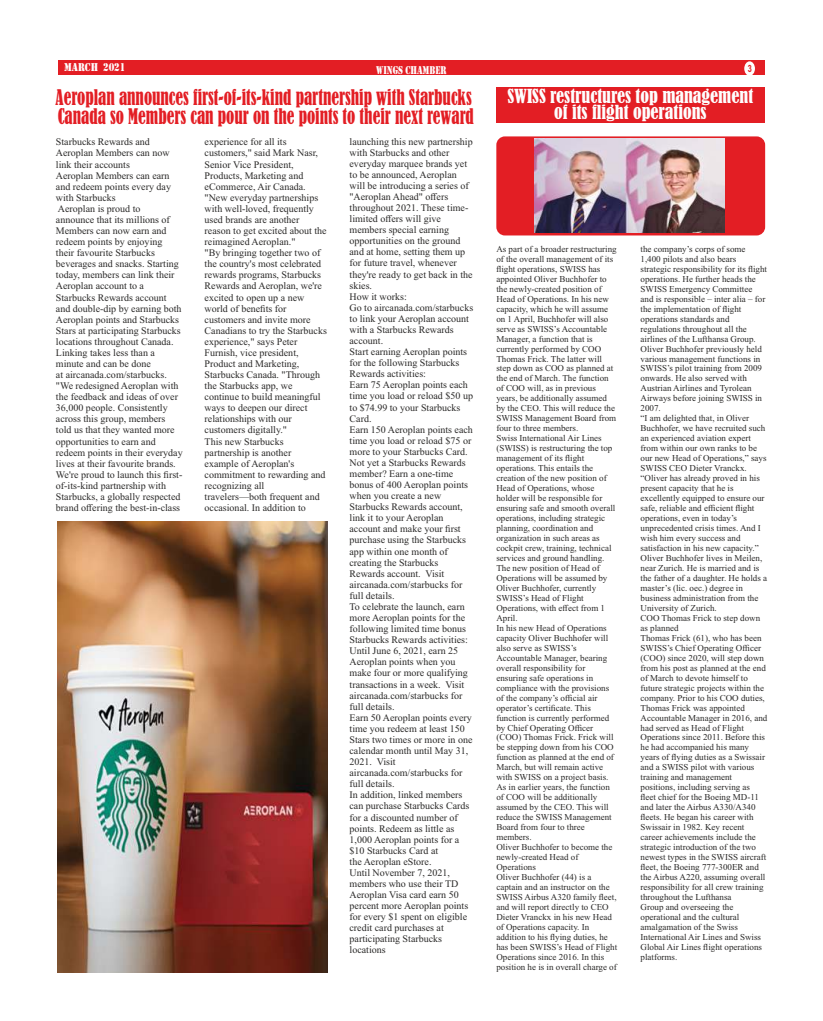
<style>
.page{position:relative;width:823px;height:1021px;background:#fff}
.page>*{position:absolute;margin:0;border:0;box-sizing:border-box;transform-origin:0 0}
.t1{font:condensed 20px/19.3px "Bernard";color:#e31e24;scale:.85 1}
.t2{font:condensed 18px/16px "Bernard";color:#fefefe;text-align:center}
.t3{font:11.8px "Stencil";color:#fefefe;scale:.83 1}
.t4{font:11.7px "Stencil";color:#fefefe;scale:.75 1}
.t5{font:10px/11.1px "Times New Roman";color:#2b2a29}
.t6{font:700 10px "Arial";color:#e31e24;scale:.74 1}
.t7{font:9px/10px "Times New Roman";color:#2b2a29}
</style>
<div class="page">
<div style="left:58px;top:60px;width:706px;height:15px;background:#e31e24"></div>
<svg style="left:743px;top:61px;width:11px;height:15px"></svg>
<img style="left:57px;top:521px;width:270px;height:451px">
<div style="left:496px;top:87px;width:268px;height:35px;background:#e31e24"></div>
<div style="left:496px;top:136px;width:268px;height:99px;background:#e31e24;border-radius:9px"></div>
<img style="left:534px;top:138px;width:190px;height:94px">
<h3 class="t3" style="left:64px;top:60px;width:75px">MARCH 2021</h3>
<p class="t4" style="left:376px;top:63px;width:96px">WINGS CHAMBER</p>
<p class="t6" style="left:747px;top:65px;width:7px">3</p>
<h1 class="t1" style="left:56px;top:88px;width:493px">Aeroplan announces first-of-its-kind partnership with Starbucks<br>Canada so Members can pour on the points to their next reward</h1>
<p class="t5" style="left:56px;top:137px;width:128px">Starbucks Rewards and<br>Aeroplan Members can now link their accounts<br>Aeroplan Members can earn and redeem points every day with Starbucks<br>Aeroplan is proud to<br>announce that its millions of<br>Members can now earn and redeem points by enjoying their favourite Starbucks beverages and snacks. Starting today, members can link their<br>Aeroplan account to a<br>Starbucks Rewards account and double-dip by earning both<br>Aeroplan points and Starbucks<br>Stars at participating Starbucks locations throughout Canada.<br>Linking takes less than a minute and can be done<br>at aircanada.com/starbucks. "We redesigned Aeroplan with the feedback and ideas of over<br>36,000 people. Consistently across this group, members told us that they wanted more opportunities to earn and redeem points in their everyday lives at their favourite brands.<br>We're proud to launch this first&shy;of-its-kind partnership with<br>Starbucks, a globally respected brand offering the best-in-class</p>
<p class="t5" style="left:204px;top:137px;width:124px">experience for all its customers," said Mark Nasr,<br>Senior Vice President,<br>Products, Marketing and eCommerce, Air Canada. "New everyday partnerships with well-loved, frequently used brands are another reason to get excited about the reimagined Aeroplan."<br>"By bringing together two of the country's most celebrated rewards programs, Starbucks<br>Rewards and Aeroplan, we're excited to open up a new world of benefits for customers and invite more<br>Canadians to try the Starbucks experience," says Peter<br>Furnish, vice president,<br>Product and Marketing,<br>Starbucks Canada. "Through the Starbucks app, we continue to build meaningful ways to deepen our direct relationships with our customers digitally."<br>This new Starbucks partnership is another example of Aeroplan's commitment to rewarding and recognizing all travelers—both frequent and occasional. In addition to</p>
<p class="t5" style="left:349px;top:137px;width:125px">launching this new partnership with Starbucks and other everyday marquee brands yet to be announced, Aeroplan will be introducing a series of "Aeroplan Ahead" offers throughout 2021. These time&shy;limited offers will give members special earning opportunities on the ground and at home, setting them up for future travel, whenever they're ready to get back in the skies.<br>How it works:<br>Go to aircanada.com/starbucks to link your Aeroplan account with a Starbucks Rewards account.<br>Start earning Aeroplan points for the following Starbucks<br>Rewards activities:<br>Earn 75 Aeroplan points each time you load or reload $50 up to $74.99 to your Starbucks<br>Card.<br>Earn 150 Aeroplan points each time you load or reload $75 or more to your Starbucks Card.<br>Not yet a Starbucks Rewards member? Earn a one-time bonus of 400 Aeroplan points when you create a new<br>Starbucks Rewards account, link it to your Aeroplan account and make your first purchase using the Starbucks app within one month of creating the Starbucks<br>Rewards account. Visit aircanada.com/starbucks for full details.<br>To celebrate the launch, earn more Aeroplan points for the following limited time bonus<br>Starbucks Rewards activities:<br>Until June 6, 2021, earn 25<br>Aeroplan points when you make four or more qualifying transactions in a week. Visit aircanada.com/starbucks for full details.<br>Earn 50 Aeroplan points every time you redeem at least 150<br>Stars two times or more in one calendar month until May 31,<br>2021. Visit aircanada.com/starbucks for full details.<br>In addition, linked members can purchase Starbucks Cards for a discounted number of points. Redeem as little as<br>1,000 Aeroplan points for a $10 Starbucks Card at<br>the Aeroplan eStore.<br>Until November 7, 2021, members who use their TD<br>Aeroplan Visa card earn 50 percent more Aeroplan points for every $1 spent on eligible credit card purchases at participating Starbucks locations</p>
<h2 class="t2" style="left:507px;top:89px;width:247px">SWISS restructures top management of its flight operations</h2>
<p class="t7" style="left:496px;top:245px;width:122px">As part of a broader restructuring of the overall management of its flight operations, SWISS has appointed Oliver Buchhofer to the newly-created position of<br>Head of Operations. In his new capacity, which he will assume on 1 April, Buchhofer will also serve as SWISS’s Accountable<br>Manager, a function that is currently performed by COO<br>Thomas Frick. The latter will step down as COO as planned at the end of March. The function of COO will, as in previous years, be additionally assumed by the CEO. This will reduce the<br>SWISS Management Board from four to three members.<br>Swiss International Air Lines (SWISS) is restructuring the top management of its flight operations. This entails the creation of the new position of<br>Head of Operations, whose holder will be responsible for ensuring safe and smooth overall operations, including strategic planning, coordination and organization in such areas as cockpit crew, training, technical services and ground handling.<br>The new position of Head of<br>Operations will be assumed by<br>Oliver Buchhofer, currently<br>SWISS’s Head of Flight<br>Operations, with effect from 1<br>April.<br>In his new Head of Operations capacity Oliver Buchhofer will also serve as SWISS’s<br>Accountable Manager, bearing overall responsibility for ensuring safe operations in compliance with the provisions of the company’s official air operator’s certificate. This function is currently performed by Chief Operating Officer (COO) Thomas Frick. Frick will be stepping down from his COO function as planned at the end of<br>March, but will remain active with SWISS on a project basis.<br>As in earlier years, the function of COO will be additionally assumed by the CEO. This will reduce the SWISS Management<br>Board from four to three members.<br>Oliver Buchhofer to become the newly-created Head of<br>Operations<br>Oliver Buchhofer (44) is a captain and an instructor on the<br>SWISS Airbus A320 family fleet, and will report directly to CEO<br>Dieter Vranckx in his new Head of Operations capacity. In addition to his flying duties, he has been SWISS’s Head of Flight<br>Operations since 2016. In this position he is in overall charge of</p>
<p class="t7" style="left:640px;top:245px;width:128px">the company’s corps of some<br>1,400 pilots and also bears strategic responsibility for its flight operations. He further heads the<br>SWISS Emergency Committee and is responsible – inter alia – for the implementation of flight operations standards and regulations throughout all the airlines of the Lufthansa Group.<br>Oliver Buchhofer previously held various management functions in<br>SWISS’s pilot training from 2009 onwards. He also served with<br>Austrian Airlines and Tyrolean<br>Airways before joining SWISS in<br>2007.<br>“I am delighted that, in Oliver<br>Buchhofer, we have recruited such an experienced aviation expert from within our own ranks to be our new Head of Operations,” says<br>SWISS CEO Dieter Vranckx. “Oliver has already proved in his present capacity that he is excellently equipped to ensure our safe, reliable and efficient flight operations, even in today’s unprecedented crisis times. And I wish him every success and satisfaction in his new capacity.”<br>Oliver Buchhofer lives in Meilen, near Zurich. He is married and is the father of a daughter. He holds a master’s (lic. oec.) degree in business administration from the<br>University of Zurich.<br>COO Thomas Frick to step down as planned<br>Thomas Frick (61), who has been<br>SWISS’s Chief Operating Officer (COO) since 2020, will step down from his post as planned at the end of March to devote himself to future strategic projects within the company. Prior to his COO duties,<br>Thomas Frick was appointed<br>Accountable Manager in 2016, and had served as Head of Flight<br>Operations since 2011. Before this he had accompanied his many years of flying duties as a Swissair and a SWISS pilot with various training and management positions, including serving as fleet chief for the Boeing MD-11 and later the Airbus A330/A340 fleets. He began his career with<br>Swissair in 1982. Key recent career achievements include the strategic introduction of the two newest types in the SWISS aircraft fleet, the Boeing 777-300ER and the Airbus A220, assuming overall responsibility for all crew training throughout the Lufthansa<br>Group and overseeing the operational and the cultural amalgamation of the Swiss<br>International Air Lines and Swiss<br>Global Air Lines flight operations platforms.</p>
</div>
